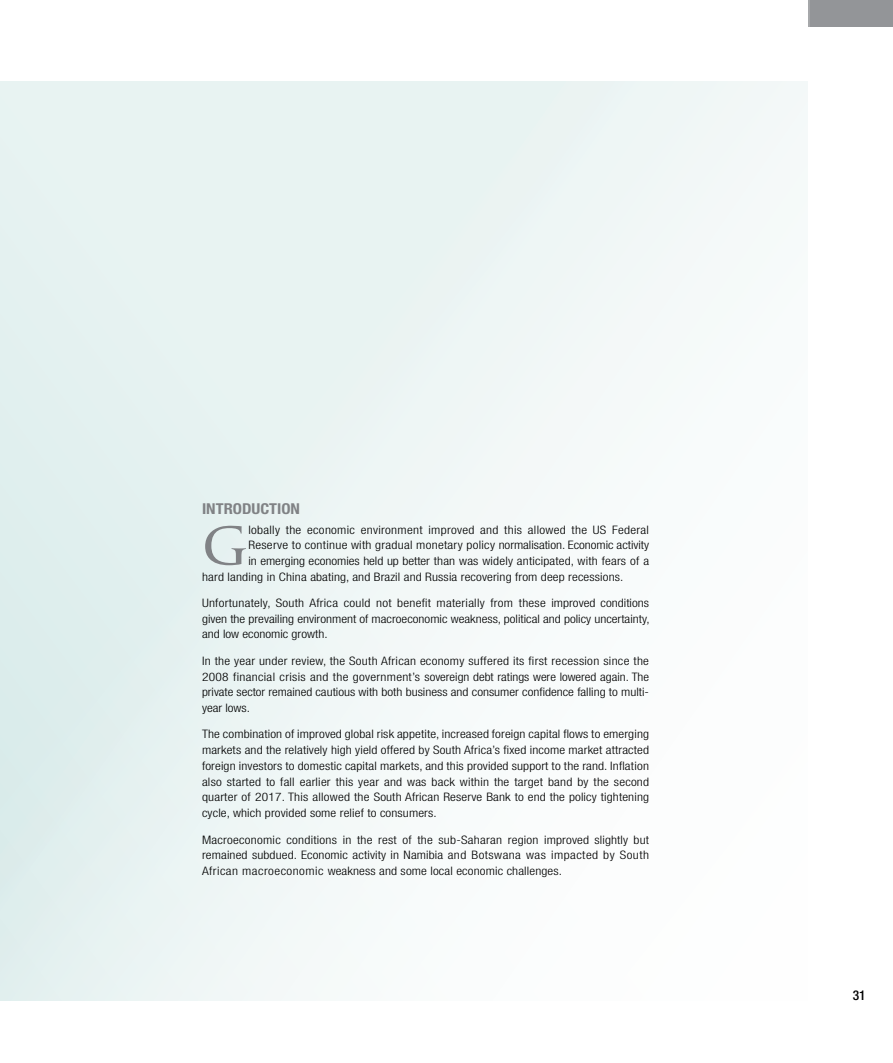
<style>
.page{position:relative;width:893px;height:1063px;background:#fff}
.page>*{position:absolute;margin:0;border:0;box-sizing:border-box;transform-origin:0 0}
.t1{font:300 59.1px "Capitolium 2";color:#808285;scale:1.15 1}
.t2{font:700 condensed 15px "Helvetica Neue LT Std";color:#808285;scale:1.1 1}
.t3{font:500 condensed 13.5px "Helvetica Neue LT Std";color:#000}
.t4{font:300 condensed 11.7px/15.8px "Helvetica Neue LT Std";letter-spacing:.01em;color:#000;text-align:justify;scale:1.15 1}
</style>
<div class="page">
<div style="left:808px;top:0;width:85px;height:27px;background:#939598"></div>
<div style="left:0;top:0;width:809px;height:1063px;background:#fff"></div>
<div style="left:0;top:81px;width:808px;height:941px;background:linear-gradient(to right,#e2f0ef,#fdfdfd)"></div>
<p class="t2" style="left:202px;top:499px;width:91px">INTRODUCTION</p>
<h1 class="t1" style="left:202px;top:506px;width:41px">G</h1>
<p class="t4" style="left:248px;top:522px;width:350px">lobally the economic environment improved and this allowed the US Federal</p>
<p class="t4" style="left:248px;top:537px;width:350px">Reserve to continue with gradual monetary policy normalisation. Economic activity</p>
<p class="t4" style="left:248px;top:553px;width:350px">in emerging economies held up better than was widely anticipated, with fears of a</p>
<p class="t4" style="left:202px;top:568px;width:368px">hard landing in China abating, and Brazil and Russia recovering from deep recessions.</p>
<p class="t4" style="left:202px;top:595px;width:391px">Unfortunately, South Africa could not benefit materially from these improved conditions given the prevailing environment of macroeconomic weakness, political and policy uncertainty, and low economic growth.</p>
<p class="t4" style="left:202px;top:653px;width:390px">In the year under review, the South African economy suffered its first recession since the 2008 financial crisis and the government’s sovereign debt ratings were lowered again. The private sector remained cautious with both business and consumer confidence falling to multi&shy;year lows.</p>
<p class="t4" style="left:202px;top:726px;width:390px">The combination of improved global risk appetite, increased foreign capital flows to emerging markets and the relatively high yield offered by South Africa’s fixed income market attracted foreign investors to domestic capital markets, and this provided support to the rand. Inflation also started to fall earlier this year and was back within the target band by the second quarter of 2017. This allowed the South African Reserve Bank to end the policy tightening cycle, which provided some relief to consumers.</p>
<p class="t4" style="left:202px;top:831px;width:390px">Macroeconomic conditions in the rest of the sub-Saharan region improved slightly but remained subdued. Economic activity in Namibia and Botswana was impacted by South African macroeconomic weakness and some local economic challenges.</p>
<p class="t3" style="left:853px;top:988px;width:14px">31</p>
</div>
